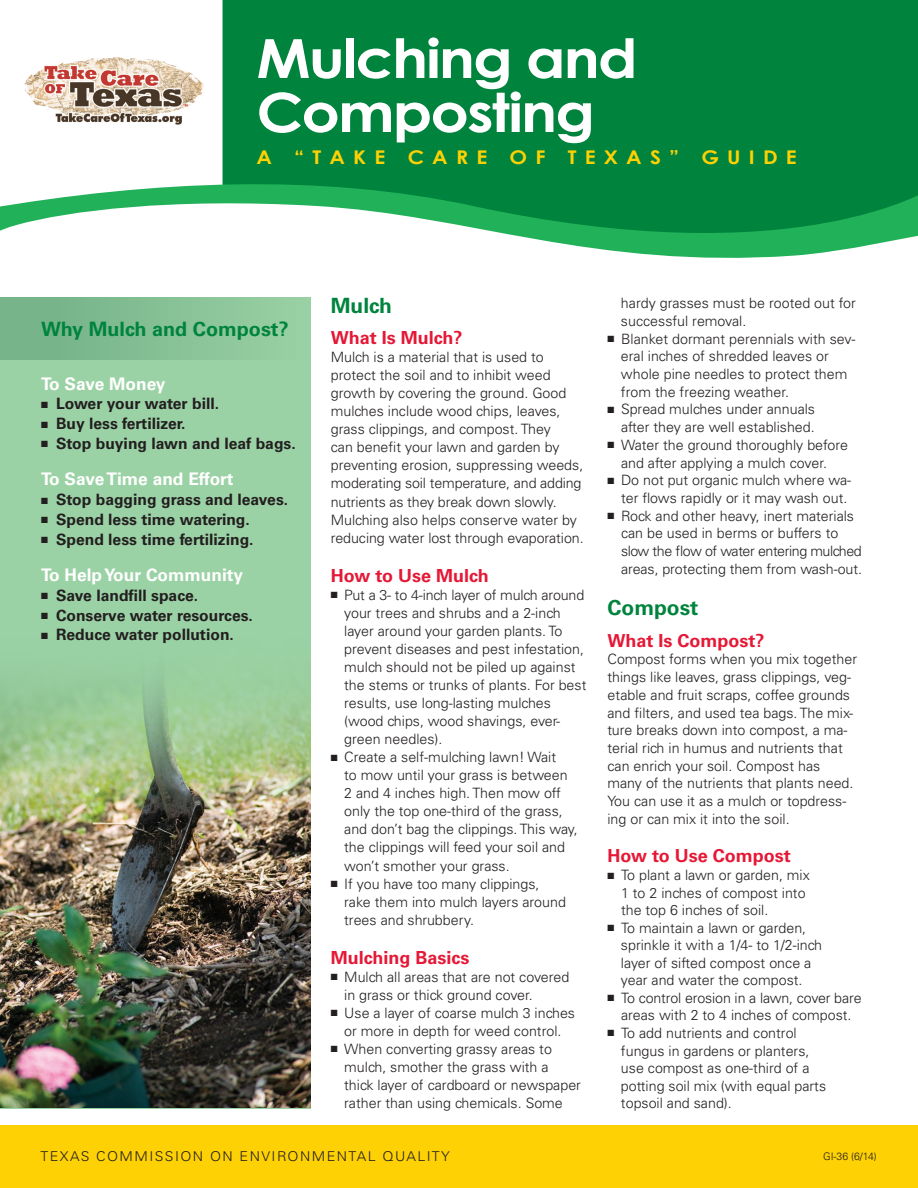
<style>
.page{position:relative;width:918px;height:1188px;background:#fff}
.page>*{position:absolute;margin:0;border:0;box-sizing:border-box;transform-origin:0 0}
.H{font:700 54px/54px "Century Gothic";letter-spacing:-.03em;color:#fff;scale:1.11 1}
.Subhead_1{font:700 21px "Univers";color:#00843d}
.t1{font:700 19.8px "Univers";color:#00843d}
.H-2{font:700 18.9px "Century Gothic";letter-spacing:.39em;color:#fed105;scale:1.11 1}
.Subhead_2{font:700 18px "Univers";color:#e51836}
.t2{font:700 17.4px "Univers";color:#fff}
.t3{font:700 15.6px "Univers";color:#231f20}
.t4{font:300 14.25px/18px "Univers";color:#231f20}
.H-3{font:300 13.5px "Univers";letter-spacing:.1em;color:#231f20;scale:1.05 1}
.H-4{font:300 10.5px "Univers";color:#231f20}
</style>
<div class="page">
<div style="left:0;top:297px;width:310px;height:811px;background:#9bd2a5"></div>
<div style="left:0;top:297px;width:310px;height:63px;background:linear-gradient(to right,#72b086,#99d0a3)"></div>
<div style="left:0;top:1126px;width:918px;height:62px;background:#fed105"></div>
<div style="left:223px;top:0;width:695px;height:150px;background:#00843d"></div>
<div style="left:223px;top:150px;width:695px;height:23px;background:#00843d"></div>
<svg style="left:0;top:173px;width:918px;height:85px"></svg>
<img style="left:0;top:678px;width:310px;height:430px">
<img style="left:24px;top:57px;width:180px;height:68px">
<p class="H" style="left:256px;top:30px;width:345px">Mulching and<br>Composting</p>
<p class="H-2" style="left:256px;top:145px;width:488px">A “TAKE CARE OF TEXAS” GUIDE</p>
<h1 class="t1" style="left:41px;top:318px;width:249px">Why Mulch and Compost?</h1>
<h2 class="t2" style="left:41px;top:373px;width:126px">To Save Money</h2>
<p class="t3" style="left:41px;top:395px;width:179px">■ Lower your water bill.</p>
<p class="t3" style="left:41px;top:414px;width:146px">■ Buy less fertilizer.</p>
<p class="t3" style="left:41px;top:434px;width:256px">■ Stop buying lawn and leaf bags.</p>
<h2 class="t2" style="left:41px;top:469px;width:194px">To Save Time and Effort</h2>
<p class="t3" style="left:41px;top:490px;width:249px">■ Stop bagging grass and leaves.</p>
<p class="t3" style="left:41px;top:510px;width:210px">■ Spend less time watering.</p>
<p class="t3" style="left:41px;top:530px;width:214px">■ Spend less time fertilizing.</p>
<h2 class="t2" style="left:41px;top:565px;width:204px">To Help Your Community</h2>
<p class="t3" style="left:41px;top:586px;width:159px">■ Save landfill space.</p>
<p class="t3" style="left:41px;top:606px;width:213px">■ Conserve water resources.</p>
<p class="t3" style="left:41px;top:626px;width:194px">■ Reduce water pollution.</p>
<h1 class="Subhead_1" style="left:331px;top:293px;width:63px">Mulch</h1>
<h2 class="Subhead_2" style="left:331px;top:327px;width:133px">What Is Mulch?</h2>
<p class="t4" style="left:331px;top:348px;width:254px">Mulch is a material that is used to protect the soil and to inhibit weed growth by covering the ground. Good mulches include wood chips, leaves, grass clippings, and compost. They<br>can benefit your lawn and garden by preventing erosion, suppressing weeds, moderating soil temperature, and adding nutrients as they break down slowly.<br>Mulching also helps conserve water by reducing water lost through evaporation.</p>
<h2 class="Subhead_2" style="left:331px;top:565px;width:159px">How to Use Mulch</h2>
<p class="t4" style="left:344px;top:586px;width:244px;text-indent:-14px">■ Put a 3- to 4-inch layer of mulch around your trees and shrubs and a 2-inch layer around your garden plants. To prevent diseases and pest infestation, mulch should not be piled up against the stems or trunks of plants. For best results, use long-lasting mulches (wood chips, wood shavings, ever&shy;green needles).</p>
<p class="t4" style="left:344px;top:748px;width:235px;text-indent:-13px">■ Create a self-mulching lawn! Wait<br>to mow until your grass is between 2 and 4 inches high. Then mow off only the top one-third of the grass, and don’t bag the clippings. This way, the clippings will feed your soil and won’t smother your grass.</p>
<p class="t4" style="left:344px;top:874px;width:223px;text-indent:-13px">■ If you have too many clippings, rake them into mulch layers around trees and shrubbery.</p>
<h2 class="Subhead_2" style="left:331px;top:947px;width:140px">Mulching Basics</h2>
<p class="t4" style="left:344px;top:968px;width:227px;text-indent:-13px">■ Mulch all areas that are not covered in grass or thick ground cover.</p>
<p class="t4" style="left:331px;top:1004px;width:246px;text-align:center">■ Use a layer of coarse mulch 3 inches or more in depth for weed control.</p>
<p class="t4" style="left:344px;top:1040px;width:238px;text-indent:-14px">■ When converting grassy areas to mulch, smother the grass with a thick layer of cardboard or newspaper rather than using chemicals. Some</p>
<p class="t4" style="left:621px;top:294px;width:236px">hardy grasses must be rooted out for successful removal.</p>
<p class="t4" style="left:621px;top:330px;width:236px;text-indent:-13px">■ Blanket dormant perennials with sev&shy;eral inches of shredded leaves or whole pine needles to protect them from the freezing weather.</p>
<p class="t4" style="left:608px;top:401px;width:209px;text-align:right">■ Spread mulches under annuals after they are well established.</p>
<p class="t4" style="left:608px;top:436px;width:242px;text-align:center">■ Water the ground thoroughly before and after applying a mulch cover.</p>
<p class="t4" style="left:608px;top:471px;width:245px;text-align:right">■ Do not put organic mulch where wa&shy;ter flows rapidly or it may wash out.</p>
<p class="t4" style="left:621px;top:507px;width:243px;text-indent:-14px">■ Rock and other heavy, inert materials can be used in berms or buffers to slow the flow of water entering mulched areas, protecting them from wash-out.</p>
<h1 class="Subhead_1" style="left:608px;top:596px;width:92px">Compost</h1>
<h2 class="Subhead_2" style="left:608px;top:630px;width:159px">What Is Compost?</h2>
<p class="t4" style="left:608px;top:651px;width:251px">Compost forms when you mix together things like leaves, grass clippings, veg&shy;etable and fruit scraps, coffee grounds and filters, and used tea bags. The mix&shy;ture breaks down into compost, a ma&shy;terial rich in humus and nutrients that can enrich your soil. Compost has many of the nutrients that plants need.<br>You can use it as a mulch or topdress&shy;ing or can mix it into the soil.</p>
<h2 class="Subhead_2" style="left:608px;top:846px;width:185px">How to Use Compost</h2>
<p class="t4" style="left:621px;top:866px;width:190px;line-height:17.5px;text-indent:-14px">■ To plant a lawn or garden, mix<br>1 to 2 inches of compost into the top 6 inches of soil.</p>
<p class="t4" style="left:621px;top:919px;width:203px;line-height:17.5px;text-indent:-13px">■ To maintain a lawn or garden, sprinkle it with a 1/4- to 1/2-inch layer of sifted compost once a year and water the compost.</p>
<p class="t4" style="left:608px;top:989px;width:256px;line-height:17.5px;text-align:center">■ To control erosion in a lawn, cover bare areas with 2 to 4 inches of compost.</p>
<p class="t4" style="left:621px;top:1024px;width:207px;line-height:17.5px;text-indent:-13px">■ To add nutrients and control fungus in gardens or planters, use compost as one-third of a potting soil mix (with equal parts topsoil and sand).</p>
<p class="H-3" style="left:40px;top:1148px;width:391px">TEXAS COMMISSION ON ENVIRONMENTAL QUALITY</p>
<p class="H-4" style="left:823px;top:1150px;width:55px">GI-36 (6/14)</p>
</div>
